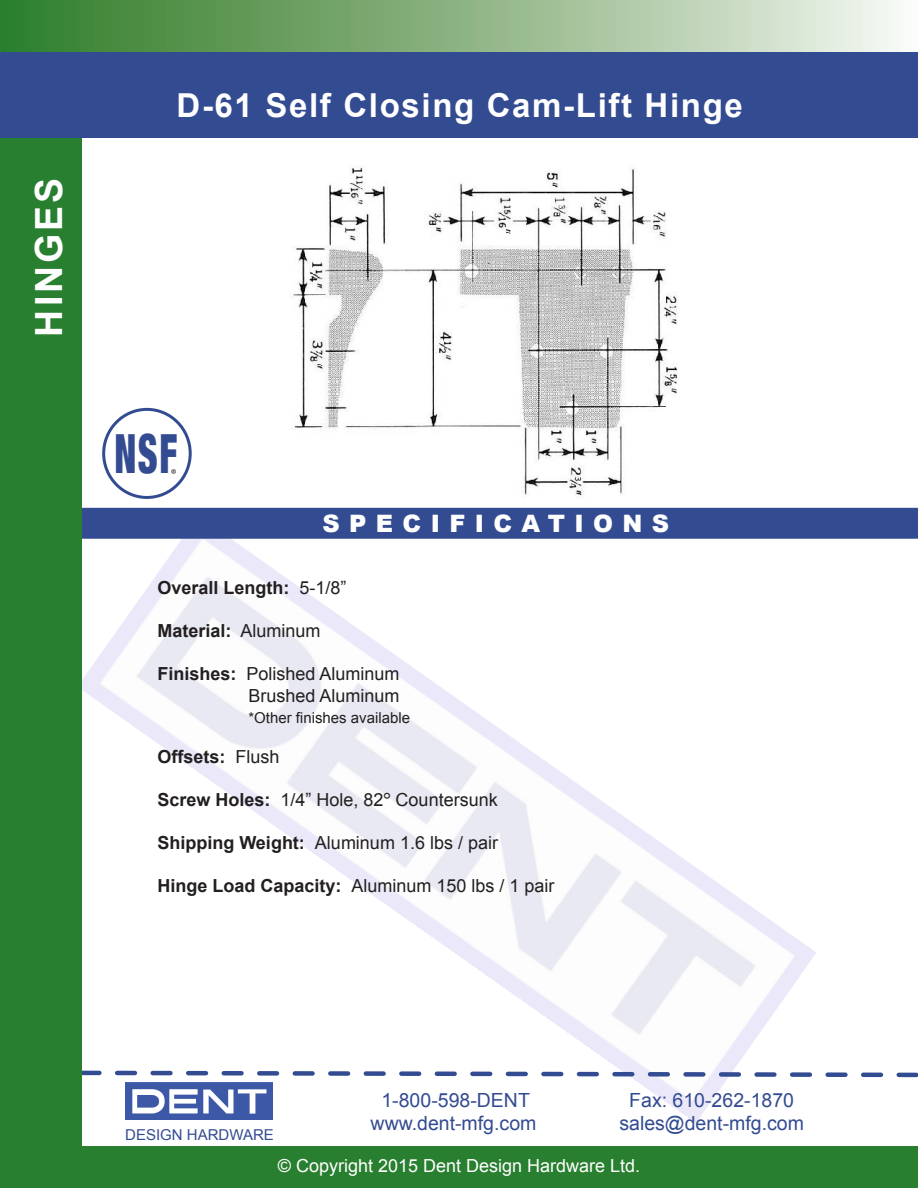
<style>
.page{position:relative;width:918px;height:1188px;background:#fff}
.page>*{position:absolute;margin:0;border:0;box-sizing:border-box;transform-origin:0 0}
.t1{font:900 condensed 54px "Helvetica Neue";color:#334b91;scale:.69 1}
.t2{font:700 37.5px "Arial";letter-spacing:.08em;color:#fff}
.t3{font:700 33px "Arial";letter-spacing:.05em;color:#fff}
.t4{font:900 24px "Arial";letter-spacing:.39em;color:#fff}
.t5{font:19.5px/23.4px "Arial";color:#334b91;text-align:center}
.Bold{font:18px "Arial";color:#231f20}
.Bold-2{font:700 18px "Arial";color:#231f20}
.t6{font:18px "Arial";color:#fff}
.t7{font:18px "Minion Pro";color:#231f20}
.Bold-3{font:15px "Arial";color:#231f20}
.t8{font:15px "Arial";color:#334b91}
.s1{font-weight:400}
.s2{font-weight:700}
.s3{font-family:"Century Gothic"}
</style>
<div class="page">
<img style="left:82px;top:539px;width:734px;height:584px">
<div style="left:82px;top:508px;width:836px;height:31px;background:#334b91"></div>
<svg style="left:82px;top:1068px;width:836px;height:11px"></svg>
<div style="left:0;top:138px;width:82px;height:1050px;background:#287f2f"></div>
<div style="left:0;top:0;width:918px;height:52px;background:linear-gradient(to right,#2b7822,#f3f5ee)"></div>
<div style="left:0;top:52px;width:918px;height:86px;background:#334b91"></div>
<div style="left:78px;top:1147px;width:840px;height:41px;background:#287f2f"></div>
<img style="left:126px;top:1083px;width:147px;height:37px">
<hr style="left:0;top:0;width:1px;height:52px;background:#2b8030">
<div style="left:102px;top:408px;width:90px;height:91px;border:3px solid #334b91;border-radius:50%"></div>
<img style="left:293px;top:167px;width:385px;height:328px">
<h2 class="t2" style="left:24px;top:337px;width:160px;rotate:-90deg">HINGES</h2>
<p class="t3" style="left:177px;top:84px;width:568px">D-61 Self Closing Cam-Lift Hinge</p>
<p class="t1" style="left:115px;top:410px;width:92px">NSF</p>
<p class="t7" style="left:171px;top:463px;width:7px">®</p>
<h3 class="t4" style="left:323px;top:510px;width:348px">SPECIFICATIONS</h3>
<p class="Bold-2" style="left:157px;top:575px;width:191px">Overall Length: <span class="s1">5-1/8”</span></p>
<p class="Bold-2" style="left:157px;top:618px;width:165px">Material: <span class="s1">Aluminum</span></p>
<p class="Bold" style="left:157px;top:662px;width:244px"><span class="s2">Finishes:</span> Polished Aluminum</p>
<p class="Bold" style="left:248px;top:683px;width:153px">Brushed Aluminum</p>
<p class="Bold-3" style="left:248px;top:708px;width:163px">*Other finishes available</p>
<p class="Bold-2" style="left:157px;top:744px;width:124px">Offsets: <span class="s1">Flush</span></p>
<p class="Bold" style="left:157px;top:788px;width:342px"><span class="s2">Screw Holes:</span> 1/4” Hole, 82<span class="s3">°</span> Countersunk</p>
<p class="Bold" style="left:157px;top:831px;width:342px"><span class="s2">Shipping Weight:</span> Aluminum 1.6 lbs / pair</p>
<p class="Bold" style="left:157px;top:874px;width:399px"><span class="s2">Hinge Load Capacity:</span> Aluminum 150 lbs / 1 pair</p>
<p class="t8" style="left:125px;top:1125px;width:150px">DESIGN HARDWARE</p>
<p class="t5" style="left:371px;top:1088px;width:167px">1-800-598-DENT www.dent-mfg.com</p>
<p class="t5" style="left:619px;top:1088px;width:186px">Fax: 610-262-1870 sales@dent-mfg.com</p>
<p class="t6" style="left:278px;top:1154px;width:364px">© Copyright 2015 Dent Design Hardware Ltd.</p>
</div>
